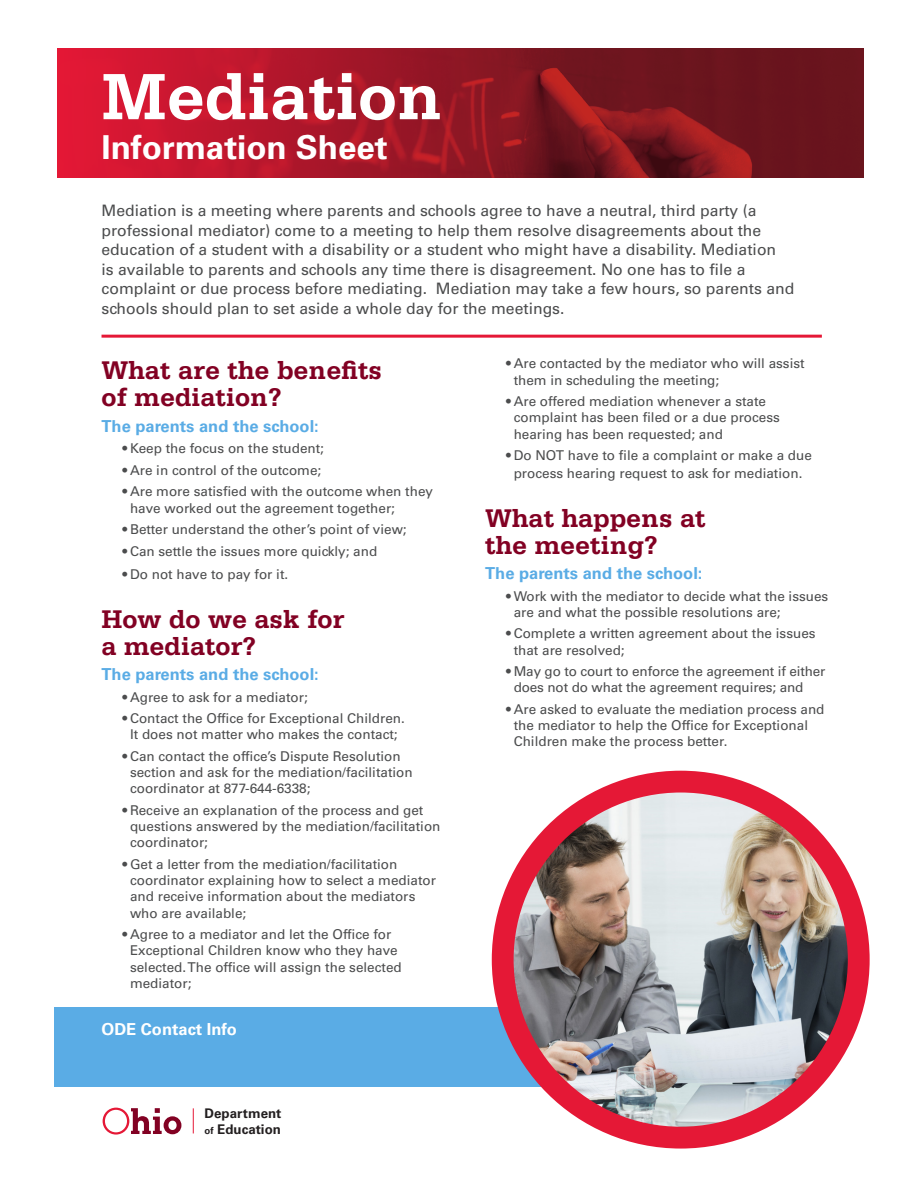
<style>
.page{position:relative;width:918px;height:1188px;background:#fff}
.page>*{position:absolute;margin:0;border:0;box-sizing:border-box;transform-origin:0 0}
.t1{font:700 69px "Serifa";color:#fff}
.t2{font:700 33px "Univers";color:#fff}
.t3{font:700 27px/27px "Serifa";color:#820123}
.t4{font:700 16.5px "Univers LT Std";color:#5aace5}
.t5{font:700 16.5px "Univers LT Std";color:#fff}
.t6{font:15.75px/19.5px "Univers LT Std";color:#4b4c4d}
.t7{font:13.5px/16.2px "Univers LT Std";color:#4b4c4d}
.t8{font:700 13.35px/16px "Univers";color:#231f20}
.s1{font-size:9.6px}
</style>
<div class="page">
<svg style="left:566px;top:48px;width:298px;height:130px;background:#72151d"></svg>
<svg style="left:57px;top:48px;width:509px;height:130px;background:#af172a"></svg>
<div style="left:54px;top:1007px;width:612px;height:79px;background:#5aace5"></div>
<img style="left:503px;top:784px;width:356px;height:352px">
<div style="left:492px;top:771px;width:378px;height:378px;border:22px solid #e51836;border-radius:50%"></div>
<svg style="left:103px;top:1108px;width:78px;height:27px"></svg>
<svg style="left:193px;top:1108px;width:1px;height:25px"></svg>
<hr style="left:102px;top:335px;width:720px;height:3px;background:#e51836">
<p class="t1" style="left:102px;top:56px;width:343px">Mediation</p>
<p class="t2" style="left:102px;top:126px;width:288px">Information Sheet</p>
<p class="t6" style="left:102px;top:201px;width:694px">Mediation is a meeting where parents and schools agree to have a neutral, third party (a professional mediator) come to a meeting to help them resolve disagreements about the education of a student with a disability or a student who might have a disability. Mediation<br>is available to parents and schools any time there is disagreement. No one has to file a complaint or due process before mediating. Mediation may take a few hours, so parents and schools should plan to set aside a whole day for the meetings.</p>
<p class="t3" style="left:102px;top:357px;width:282px">What are the benefits of mediation?</p>
<p class="t4" style="left:102px;top:416px;width:219px">The parents and the school:</p>
<p class="t7" style="left:123px;top:440px;width:203px">• Keep the focus on the student;</p>
<p class="t7" style="left:123px;top:462px;width:200px">• Are in control of the outcome;</p>
<p class="t7" style="left:130px;top:484px;width:305px;text-indent:-8px">• Are more satisfied with the outcome when they have worked out the agreement together;</p>
<p class="t7" style="left:123px;top:521px;width:286px">• Better understand the other’s point of view;</p>
<p class="t7" style="left:123px;top:543px;width:256px">• Can settle the issues more quickly; and</p>
<p class="t7" style="left:123px;top:566px;width:167px">• Do not have to pay for it.</p>
<p class="t3" style="left:102px;top:605px;width:245px">How do we ask for a mediator?</p>
<p class="t4" style="left:102px;top:665px;width:219px">The parents and the school:</p>
<p class="t7" style="left:123px;top:689px;width:187px">• Agree to ask for a mediator;</p>
<p class="t7" style="left:123px;top:710px;width:284px;text-align:center">• Contact the Office for Exceptional Children.<br>It does not matter who makes the contact;</p>
<p class="t7" style="left:130px;top:748px;width:284px;text-indent:-8px">• Can contact the office’s Dispute Resolution section and ask for the mediation/facilitation coordinator at 877-644-6338;</p>
<p class="t7" style="left:130px;top:802px;width:312px;text-indent:-8px">• Receive an explanation of the process and get questions answered by the mediation/facilitation coordinator;</p>
<p class="t7" style="left:130px;top:856px;width:308px;text-indent:-8px">• Get a letter from the mediation/facilitation coordinator explaining how to select a mediator and receive information about the mediators who are available;</p>
<p class="t7" style="left:130px;top:926px;width:273px;text-indent:-8px">• Agree to a mediator and let the Office for Exceptional Children know who they have selected. The office will assign the selected mediator;</p>
<p class="t5" style="left:102px;top:1020px;width:137px">ODE Contact Info</p>
<p class="t8" style="left:205px;top:1105px;width:78px">Department <span class="s1">of</span> Education</p>
<p class="t7" style="left:514px;top:356px;width:293px;text-indent:-8px">• Are contacted by the mediator who will assist them in scheduling the meeting;</p>
<p class="t7" style="left:514px;top:393px;width:268px;text-indent:-8px">• Are offered mediation whenever a state complaint has been filed or a due process hearing has been requested; and</p>
<p class="t7" style="left:506px;top:446px;width:307px;line-height:18px;text-align:center">• Do NOT have to file a complaint or make a due process hearing request to ask for mediation.</p>
<p class="t3" style="left:485px;top:504px;width:222px">What happens at the meeting?</p>
<p class="t4" style="left:485px;top:564px;width:219px">The parents and the school:</p>
<p class="t7" style="left:514px;top:588px;width:316px;text-indent:-8px">• Work with the mediator to decide what the issues are and what the possible resolutions are;</p>
<p class="t7" style="left:514px;top:626px;width:303px;text-indent:-8px">• Complete a written agreement about the issues that are resolved;</p>
<p class="t7" style="left:514px;top:663px;width:313px;text-indent:-8px">• May go to court to enforce the agreement if either does not do what the agreement requires; and</p>
<p class="t7" style="left:514px;top:701px;width:312px;text-indent:-8px">• Are asked to evaluate the mediation process and the mediator to help the Office for Exceptional<br>Children make the process better.</p>
</div>
